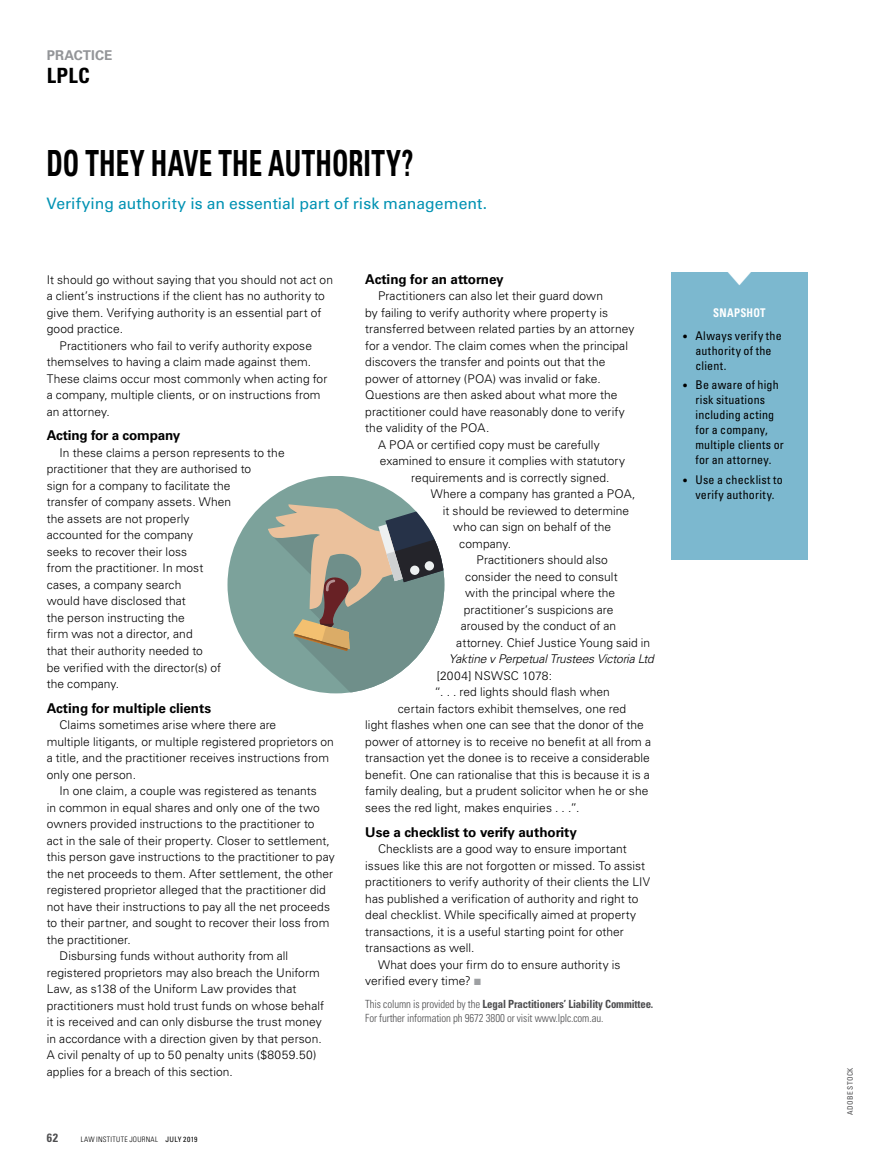
<style>
.page{position:relative;width:893px;height:1170px;background:#fff}
.page>*{position:absolute;margin:0;border:0;box-sizing:border-box;transform-origin:0 0}
.t1{font:700 condensed 36px "Univers LT Std";letter-spacing:.015em;color:#000;scale:.75 1}
.t2{font:700 condensed 21px "Univers LT Std";color:#000}
.t3{font:15.75px "Univers LT Std";letter-spacing:.005em;color:#0092b3}
.t4{font:700 13.5px "Univers LT Std";letter-spacing:-.005em;color:#000}
.t5{font:700 13.5px "Univers LT Std";letter-spacing:.005em;color:#939598}
.t6{font:300 12px/16.5px "Univers LT Std";letter-spacing:.005em;color:#000}
.t7{font:condensed 12px/15px "Univers LT Std";letter-spacing:.015em;color:#000}
.t8{font:italic 300 12px "Univers LT Std";letter-spacing:-.02em;color:#000}
.t9{font:700 condensed 12px "Univers LT Std";letter-spacing:.03em;color:#fff;scale:.9 1}
.t10{font:700 condensed 12px "Univers LT Std";color:#4d4d4f}
.t11{font:300 condensed 11.25px/14.2px "Univers LT Std";letter-spacing:-.01em;color:#4d4d4f;scale:.96 1}
.t12{font:300 condensed 7.5px "Univers LT Std";letter-spacing:.04em;color:#000}
.t13{font:condensed 7.5px "Univers LT Std";letter-spacing:.04em;color:#4d4d4f}
.s1{font-weight:400}
.s2{color:#9d9fa2}
.s3{font-weight:700}
.s4{font-family:"Farnham Display";font-weight:700;font-stretch:normal}
</style>
<div class="page">
<div style="left:227px;top:476px;width:217px;height:217px;background:#7ca29b;border-radius:108px"></div>
<svg style="left:268px;top:481px;width:176px;height:212px"></svg>
<svg style="left:410px;top:565px;width:10px;height:10px"></svg>
<div style="left:424px;top:561px;width:10px;height:9px;background:#edf0f1;border-radius:50%"></div>
<div style="left:671px;top:272px;width:137px;height:287px;background:#7cb8cf"></div>
<p class="t5" style="left:47px;top:48px;width:67px">PRACTICE</p>
<h2 class="t2" style="left:47px;top:62px;width:45px">LPLC</h2>
<h1 class="t1" style="left:47px;top:141px;width:491px">DO THEY HAVE THE AUTHORITY?</h1>
<h3 class="t3" style="left:47px;top:194px;width:442px">Verifying authority is an essential part of risk management.</h3>
<p class="t6" style="left:47px;top:271px;width:288px">It should go without saying that you should not act on</p>
<p class="t6" style="left:47px;top:287px;width:280px">a client’s instructions if the client has no authority to</p>
<p class="t6" style="left:47px;top:304px;width:276px">give them. Verifying authority is an essential part of</p>
<p class="t6" style="left:47px;top:320px;width:78px">good practice.</p>
<p class="t6" style="left:60px;top:337px;width:254px">Practitioners who fail to verify authority expose</p>
<p class="t6" style="left:47px;top:353px;width:266px">themselves to having a claim made against them.</p>
<p class="t6" style="left:47px;top:370px;width:282px">These claims occur most commonly when acting for</p>
<p class="t6" style="left:47px;top:386px;width:275px">a company, multiple clients, or on instructions from</p>
<p class="t6" style="left:47px;top:403px;width:65px">an attorney.</p>
<p class="t4" style="left:47px;top:427px;width:135px">Acting for a company</p>
<p class="t6" style="left:47px;top:444px;width:239px;text-indent:13px">In these claims a person represents to the practitioner that they are authorised to<br>sign for a company to facilitate the<br>transfer of company assets. When<br>the assets are not properly<br>accounted for the company<br>seeks to recover their loss<br>from the practitioner. In most<br>cases, a company search<br>would have disclosed that<br>the person instructing the<br>firm was not a director, and<br>that their authority needed to<br>be verified with the director(s) of<br>the company.</p>
<p class="t4" style="left:47px;top:700px;width:166px">Acting for multiple clients</p>
<p class="t6" style="left:47px;top:716px;width:289px;text-indent:13px">Claims sometimes arise where there are<br>multiple litigants, or multiple registered proprietors on a title, and the practitioner receives instructions from only one person.</p>
<p class="t6" style="left:60px;top:782px;width:259px">In one claim, a couple was registered as tenants</p>
<p class="t6" style="left:47px;top:799px;width:275px">in common in equal shares and only one of the two</p>
<p class="t6" style="left:47px;top:815px;width:269px">owners provided instructions to the practitioner to</p>
<p class="t6" style="left:47px;top:832px;width:285px">act in the sale of their property. Closer to settlement,</p>
<p class="t6" style="left:47px;top:848px;width:289px">this person gave instructions to the practitioner to pay</p>
<p class="t6" style="left:47px;top:865px;width:288px">the net proceeds to them. After settlement, the other</p>
<p class="t6" style="left:47px;top:881px;width:281px">registered proprietor alleged that the practitioner did</p>
<p class="t6" style="left:47px;top:898px;width:285px">not have their instructions to pay all the net proceeds</p>
<p class="t6" style="left:47px;top:914px;width:284px">to their partner, and sought to recover their loss from</p>
<p class="t6" style="left:47px;top:931px;width:86px">the practitioner.</p>
<p class="t6" style="left:60px;top:947px;width:230px">Disbursing funds without authority from all</p>
<p class="t6" style="left:47px;top:964px;width:275px">registered proprietors may also breach the Uniform</p>
<p class="t6" style="left:47px;top:980px;width:251px">Law, as s138 of the Uniform Law provides that</p>
<p class="t6" style="left:47px;top:997px;width:279px">practitioners must hold trust funds on whose behalf</p>
<p class="t6" style="left:47px;top:1013px;width:276px">it is received and can only disburse the trust money</p>
<p class="t6" style="left:47px;top:1030px;width:276px">in accordance with a direction given by that person.</p>
<p class="t6" style="left:47px;top:1046px;width:271px">A civil penalty of up to 50 penalty units ($8059.50)</p>
<p class="t6" style="left:47px;top:1063px;width:188px">applies for a breach of this section.</p>
<p class="t10" style="left:47px;top:1130px;width:13px">62</p>
<p class="t12" style="left:81px;top:1134px;width:118px">LAW INSTITUTE JOURNAL <span class="s1">JULY 2019</span></p>
<p class="t4" style="left:365px;top:271px;width:140px">Acting for an attorney</p>
<p class="t6" style="left:378px;top:287px;width:226px">Practitioners can also let their guard down</p>
<p class="t6" style="left:365px;top:304px;width:244px">by failing to verify authority where property is</p>
<p class="t6" style="left:365px;top:320px;width:271px">transferred between related parties by an attorney</p>
<p class="t6" style="left:365px;top:337px;width:264px">for a vendor. The claim comes when the principal</p>
<p class="t6" style="left:365px;top:353px;width:242px">discovers the transfer and points out that the</p>
<p class="t6" style="left:365px;top:370px;width:237px">power of attorney (POA) was invalid or fake.</p>
<p class="t6" style="left:365px;top:386px;width:254px">Questions are then asked about what more the</p>
<p class="t6" style="left:365px;top:403px;width:261px">practitioner could have reasonably done to verify</p>
<p class="t6" style="left:365px;top:419px;width:126px">the validity of the POA.</p>
<p class="t6" style="left:378px;top:436px;width:223px">A POA or certified copy must be carefully</p>
<p class="t6" style="left:380px;top:452px;width:247px">examined to ensure it complies with statutory</p>
<p class="t6" style="left:411px;top:469px;width:200px">requirements and is correctly signed.</p>
<p class="t6" style="left:431px;top:485px;width:206px">Where a company has granted a POA,</p>
<p class="t6" style="left:443px;top:502px;width:188px">it should be reviewed to determine</p>
<p class="t6" style="left:453px;top:518px;width:159px">who can sign on behalf of the</p>
<p class="t6" style="left:459px;top:535px;width:53px">company.</p>
<p class="t6" style="left:477px;top:551px;width:133px">Practitioners should also</p>
<p class="t6" style="left:465px;top:568px;width:154px">consider the need to consult</p>
<p class="t6" style="left:465px;top:584px;width:151px">with the principal where the</p>
<p class="t6" style="left:464px;top:601px;width:151px">practitioner’s suspicions are</p>
<p class="t6" style="left:461px;top:617px;width:157px">aroused by the conduct of an</p>
<p class="t6" style="left:456px;top:634px;width:195px">attorney. Chief Justice Young said in</p>
<p class="t8" style="left:449px;top:651px;width:207px">Yaktine v Perpetual Trustees Victoria Ltd</p>
<p class="t6" style="left:437px;top:667px;width:117px">[2004] NSWSC 1078:</p>
<p class="t6" style="left:435px;top:683px;width:177px">“. . . red lights should flash when</p>
<p class="t6" style="left:398px;top:700px;width:230px">certain factors exhibit themselves, one red</p>
<p class="t6" style="left:365px;top:716px;width:280px">light flashes when one can see that the donor of the</p>
<p class="t6" style="left:365px;top:733px;width:287px">power of attorney is to receive no benefit at all from a</p>
<p class="t6" style="left:365px;top:749px;width:286px">transaction yet the donee is to receive a considerable</p>
<p class="t6" style="left:365px;top:766px;width:286px">benefit. One can rationalise that this is because it is a</p>
<p class="t6" style="left:365px;top:782px;width:285px">family dealing, but a prudent solicitor when he or she</p>
<p class="t6" style="left:365px;top:799px;width:216px">sees the red light, makes enquiries . . .”.</p>
<p class="t4" style="left:365px;top:823px;width:213px">Use a checklist to verify authority</p>
<p class="t6" style="left:378px;top:840px;width:250px">Checklists are a good way to ensure important</p>
<p class="t6" style="left:365px;top:857px;width:281px">issues like this are not forgotten or missed. To assist</p>
<p class="t6" style="left:365px;top:873px;width:286px">practitioners to verify authority of their clients the LIV</p>
<p class="t6" style="left:365px;top:890px;width:275px">has published a verification of authority and right to</p>
<p class="t6" style="left:365px;top:906px;width:273px">deal checklist. While specifically aimed at property</p>
<p class="t6" style="left:365px;top:923px;width:260px">transactions, it is a useful starting point for other</p>
<p class="t6" style="left:365px;top:939px;width:111px">transactions as well.</p>
<p class="t6" style="left:378px;top:956px;width:244px">What does your firm do to ensure authority is</p>
<p class="t6" style="left:365px;top:972px;width:117px">verified every time? <span class="s2">■</span></p>
<p class="t11" style="left:365px;top:996px;width:302px">This column is provided by the <span class="s3">Legal Practitioners’ Liability Committee.<br></span>For further information ph 9672 3800 or visit www.lplc.com.au.</p>
<p class="t9" style="left:713px;top:305px;width:60px">SNAPSHOT</p>
<p class="t7" style="left:695px;top:328px;width:88px;text-indent:-13px"><span class="s4">•</span> Always verify the authority of the client.</p>
<p class="t7" style="left:695px;top:377px;width:90px;text-indent:-13px"><span class="s4">•</span> Be aware of high risk situations including acting for a company, multiple clients or for an attorney.</p>
<p class="t7" style="left:683px;top:471px;width:102px;text-align:center"><span class="s4">•</span> Use a checklist to verify authority.</p>
<p class="t13" style="left:845px;top:1114px;width:49px;rotate:-90deg">ADOBE STOCK</p>
</div>
